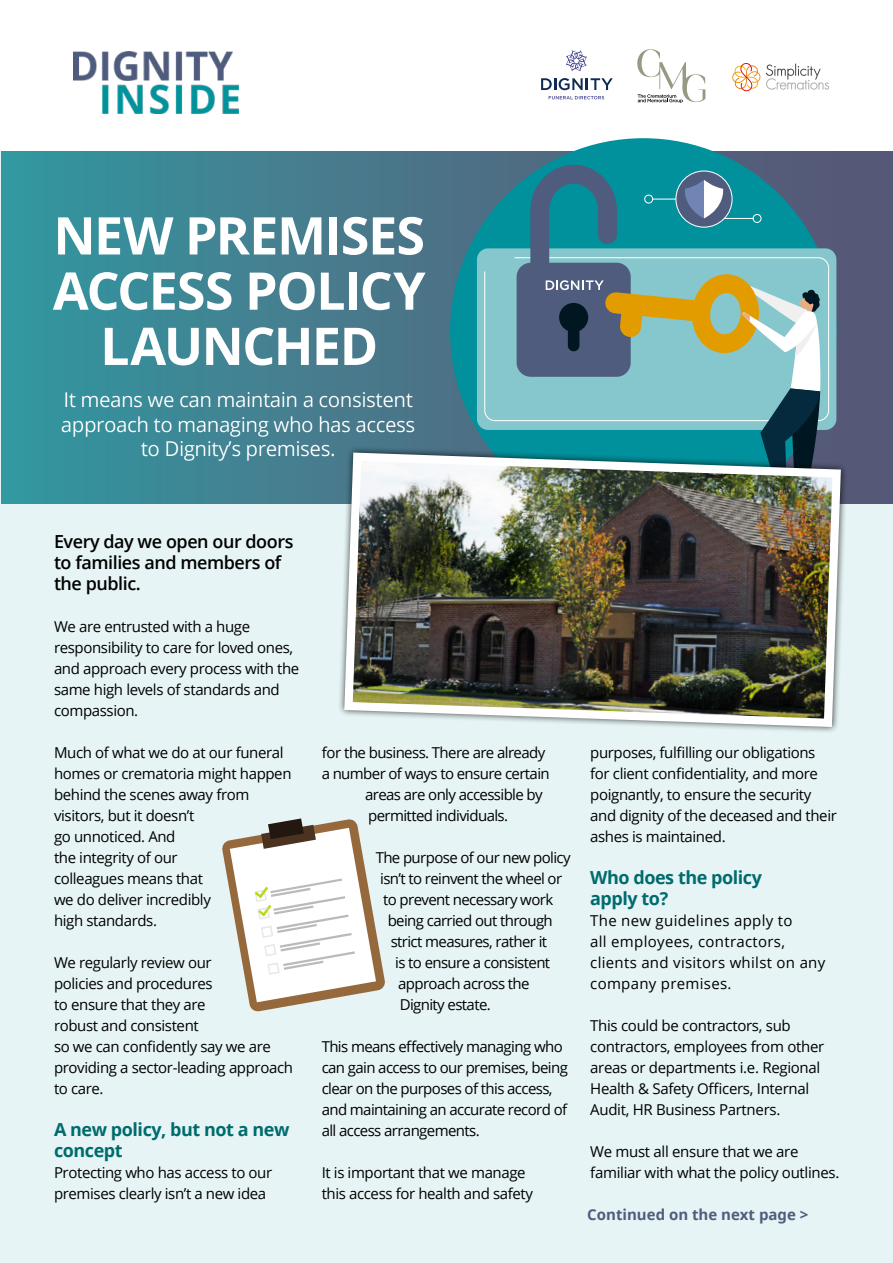
<style>
.page{position:relative;width:893px;height:1263px;background:#fff}
.page>*{position:absolute;margin:0;border:0;box-sizing:border-box;transform-origin:0 0}
.Dignity_Inside_Headl{font:700 52.05px/55.2px "Open Sans";letter-spacing:-.03em;color:#fff;text-align:center}
.t1{font:20.55px/24.6px "Open Sans";letter-spacing:-.02em;color:#fff;text-align:center}
.Dignity_Inside_Body{font:600 18px/21px "Open Sans";letter-spacing:-.025em;color:#000}
.Dignity_Inside_Body-2{font:700 18px/21px "Open Sans";letter-spacing:-.025em;color:#006b6d}
.Dignity_Inside_Body-3{font:15px/21px "Open Sans";letter-spacing:-.025em;color:#000}
.Dignity_Inside_Body-4{font:15px/21px "Open Sans";letter-spacing:.02em;color:#000}
.Dignity_Inside_Bold{font:700 15px "Open Sans";color:#4f5c7e}
</style>
<div class="page">
<svg style="left:566px;top:50px;width:21px;height:21px"></svg>
<svg style="left:541px;top:78px;width:72px;height:12px"></svg>
<svg style="left:549px;top:96px;width:55px;height:3px"></svg>
<svg style="left:637px;top:49px;width:68px;height:54px"></svg>
<svg style="left:766px;top:64px;width:63px;height:26px"></svg>
<svg style="left:732px;top:63px;width:28px;height:28px"></svg>
<img style="left:73px;top:52px;width:165px;height:61px">
<div style="left:0;top:151px;width:893px;height:1112px;background:#e6f4f5"></div>
<svg style="left:2px;top:151px;width:891px;height:353px;background:#437c8e"></svg>
<div style="left:8px;top:382px;width:459px;height:198px;background:#fff;opacity:.75"></div>
<div style="left:450px;top:138px;width:386px;height:386px;background:#00919c;border-radius:50%"></div>
<div style="left:477px;top:248px;width:359px;height:182px;background:#85c7cc;border-radius:11px"></div>
<svg style="left:484px;top:257px;width:345px;height:164px"></svg>
<svg style="left:485px;top:259px;width:19px;height:4px"></svg>
<svg style="left:517px;top:165px;width:305px;height:280px"></svg>
<div style="left:337px;top:445px;width:511px;height:288px;background:#000;opacity:.75"></div>
<img style="left:340px;top:448px;width:505px;height:283px">
<svg style="left:222px;top:818px;width:163px;height:194px"></svg>
<p class="Dignity_Inside_Headl" style="left:53px;top:207px;width:374px">NEW PREMISES<br>ACCESS POLICY<br>LAUNCHED</p>
<h2 class="t1" style="left:61px;top:387px;width:356px">It means we can maintain a consistent approach to managing who has access to Dignity’s premises.</h2>
<p class="Dignity_Inside_Body" style="left:54px;top:530px;width:241px">Every day we open our doors to families and members of the public.</p>
<p class="Dignity_Inside_Body-3" style="left:54px;top:615px;width:247px">We are entrusted with a huge responsibility to care for loved ones, and approach every process with the same high levels of standards and compassion.</p>
<p class="Dignity_Inside_Body-3" style="left:54px;top:741px;width:239px">Much of what we do at our funeral homes or crematoria might happen behind the scenes away from visitors, but it doesn’t<br>go unnoticed. And<br>the integrity of our<br>colleagues means that<br>we do deliver incredibly<br>high standards.</p>
<p class="Dignity_Inside_Body-3" style="left:54px;top:951px;width:240px">We regularly review our<br>policies and procedures<br>to ensure that they are<br>robust and consistent<br>so we can confidently say we are providing a sector-leading approach to care.</p>
<p class="Dignity_Inside_Body-2" style="left:54px;top:1118px;width:237px">A new policy, but not a new concept</p>
<p class="Dignity_Inside_Body-3" style="left:54px;top:1161px;width:220px">Protecting who has access to our premises clearly isn’t a new idea</p>
<p class="Dignity_Inside_Body-3" style="left:322px;top:741px;width:225px">for the business. There are already</p>
<p class="Dignity_Inside_Body-3" style="left:322px;top:762px;width:230px">a number of ways to ensure certain</p>
<p class="Dignity_Inside_Body-3" style="left:365px;top:783px;width:179px">areas are only accessible by</p>
<p class="Dignity_Inside_Body-3" style="left:368px;top:804px;width:141px">permitted individuals.</p>
<p class="Dignity_Inside_Body-3" style="left:376px;top:846px;width:197px">The purpose of our new policy</p>
<p class="Dignity_Inside_Body-3" style="left:380px;top:867px;width:184px">isn’t to reinvent the wheel or</p>
<p class="Dignity_Inside_Body-3" style="left:383px;top:888px;width:172px">to prevent necessary work</p>
<p class="Dignity_Inside_Body-3" style="left:388px;top:909px;width:167px">being carried out through</p>
<p class="Dignity_Inside_Body-3" style="left:391px;top:930px;width:158px">strict measures, rather it</p>
<p class="Dignity_Inside_Body-3" style="left:395px;top:951px;width:157px">is to ensure a consistent</p>
<p class="Dignity_Inside_Body-3" style="left:398px;top:972px;width:133px">approach across the</p>
<p class="Dignity_Inside_Body-3" style="left:400px;top:993px;width:93px">Dignity estate.</p>
<p class="Dignity_Inside_Body-3" style="left:322px;top:1035px;width:248px">This means effectively managing who can gain access to our premises, being clear on the purposes of this access, and maintaining an accurate record of all access arrangements.</p>
<p class="Dignity_Inside_Body-3" style="left:322px;top:1161px;width:213px">It is important that we manage this access for health and safety</p>
<p class="Dignity_Inside_Body-3" style="left:590px;top:741px;width:248px">purposes, fulfilling our obligations for client confidentiality, and more poignantly, to ensure the security and dignity of the deceased and their ashes is maintained.</p>
<p class="Dignity_Inside_Body-2" style="left:590px;top:866px;width:173px">Who does the policy apply to?</p>
<p class="Dignity_Inside_Body-4" style="left:590px;top:909px;width:237px">The new guidelines apply to<br>all employees, contractors, clients and visitors whilst on any company premises.</p>
<p class="Dignity_Inside_Body-3" style="left:590px;top:1014px;width:235px">This could be contractors, sub contractors, employees from other areas or departments i.e. Regional Health &amp; Safety Officers, Internal Audit, HR Business Partners.</p>
<p class="Dignity_Inside_Body-3" style="left:590px;top:1140px;width:251px">We must all ensure that we are familiar with what the policy outlines.</p>
<p class="Dignity_Inside_Bold" style="left:587px;top:1203px;width:223px">Continued on the next page &gt;</p>
</div>
